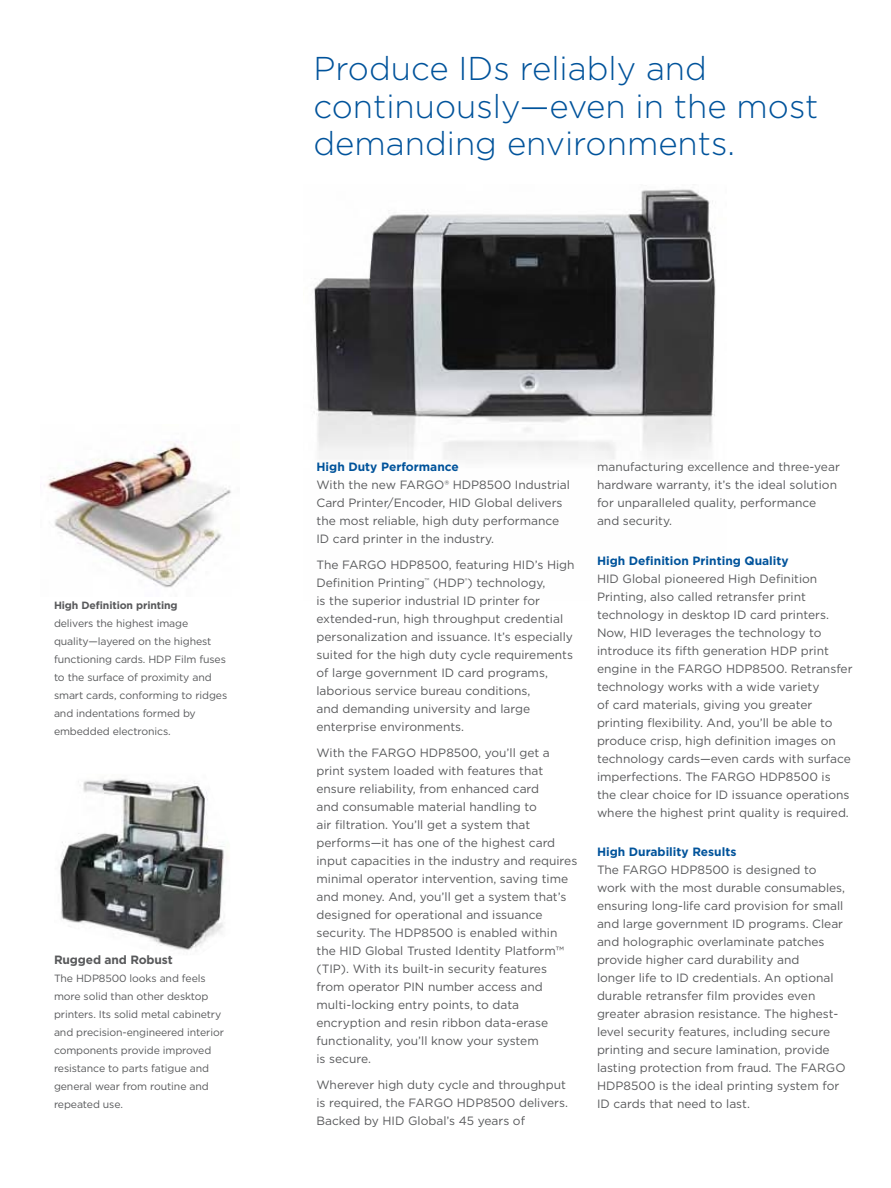
<style>
.page{position:relative;width:891px;height:1188px;background:#fff}
.page>*{position:absolute;margin:0;border:0;box-sizing:border-box;transform-origin:0 0}
.t1{font:300 33px/37.5px "Gotham";color:#00539b}
.t2{font:12px/18px "Gotham";color:#58595b}
.t3{font:700 12px "Gotham";color:#00539b}
.t4{font:700 12px "Gotham";letter-spacing:-.01em;color:#58595b}
.t5{font:10.5px/18px "Gotham";letter-spacing:-.01em;color:#58595b}
.t6{font:700 10.5px "Gotham";letter-spacing:-.01em;color:#58595b}
</style>
<div class="page">
<img style="left:60px;top:779px;width:164px;height:171px">
<img style="left:313px;top:189px;width:403px;height:271px">
<img style="left:47px;top:441px;width:184px;height:147px">
<h1 class="t1" style="left:314px;top:49px;width:506px">Produce IDs reliably and continuously—even in the most demanding environments.</h1>
<p class="t6" style="left:54px;top:598px;width:125px">High Definition printing</p>
<p class="t5" style="left:54px;top:614px;width:175px">delivers the highest image quality—layered on the highest functioning cards. HDP Film fuses to the surface of proximity and smart cards, conforming to ridges and indentations formed by embedded electronics.</p>
<p class="t4" style="left:54px;top:951px;width:120px">Rugged and Robust</p>
<p class="t5" style="left:54px;top:969px;width:172px">The HDP8500 looks and feels more solid than other desktop printers. Its solid metal cabinetry and precision-engineered interior components provide improved resistance to parts fatigue and general wear from routine and repeated use.</p>
<p class="t3" style="left:316px;top:459px;width:144px">High Duty Performance</p>
<p class="t2" style="left:316px;top:476px;width:255px">With the new FARGO® HDP8500 Industrial Card Printer/Encoder, HID Global delivers the most reliable, high duty performance ID card printer in the industry.</p>
<p class="t2" style="left:316px;top:556px;width:260px">The FARGO HDP8500, featuring HID’s High Definition Printing<sup>™</sup> (HDP<sup>®</sup>) technology,<br>is the superior industrial ID printer for extended-run, high throughput credential personalization and issuance. It’s especially suited for the high duty cycle requirements of large government ID card programs, laborious service bureau conditions,<br>and demanding university and large enterprise environments.</p>
<p class="t2" style="left:317px;top:744px;width:262px">With the FARGO HDP8500, you’ll get a print system loaded with features that ensure reliability, from enhanced card<br>and consumable material handling to<br>air filtration. You’ll get a system that performs—it has one of the highest card input capacities in the industry and requires minimal operator intervention, saving time and money. And, you’ll get a system that’s designed for operational and issuance security. The HDP8500 is enabled within the HID Global Trusted Identity Platform™ (TIP). With its built-in security features from operator PIN number access and multi-locking entry points, to data encryption and resin ribbon data-erase functionality, you’ll know your system<br>is secure.</p>
<p class="t2" style="left:317px;top:1076px;width:253px">Wherever high duty cycle and throughput is required, the FARGO HDP8500 delivers.<br>Backed by HID Global’s 45 years of</p>
<p class="t2" style="left:597px;top:458px;width:244px">manufacturing excellence and three-year hardware warranty, it’s the ideal solution for unparalleled quality, performance and security.</p>
<p class="t3" style="left:597px;top:553px;width:193px">High Definition Printing Quality</p>
<p class="t2" style="left:597px;top:569px;width:257px">HID Global pioneered High Definition Printing, also called retransfer print technology in desktop ID card printers.<br>Now, HID leverages the technology to introduce its fifth generation HDP print engine in the FARGO HDP8500. Retransfer technology works with a wide variety<br>of card materials, giving you greater printing flexibility. And, you’ll be able to produce crisp, high definition images on technology cards—even cards with surface imperfections. The FARGO HDP8500 is the clear choice for ID issuance operations where the highest print quality is required.</p>
<p class="t3" style="left:597px;top:844px;width:141px">High Durability Results</p>
<p class="t2" style="left:597px;top:861px;width:250px">The FARGO HDP8500 is designed to work with the most durable consumables, ensuring long-life card provision for small and large government ID programs. Clear and holographic overlaminate patches provide higher card durability and<br>longer life to ID credentials. An optional durable retransfer film provides even greater abrasion resistance. The highest&shy;level security features, including secure printing and secure lamination, provide lasting protection from fraud. The FARGO HDP8500 is the ideal printing system for ID cards that need to last.</p>
</div>
